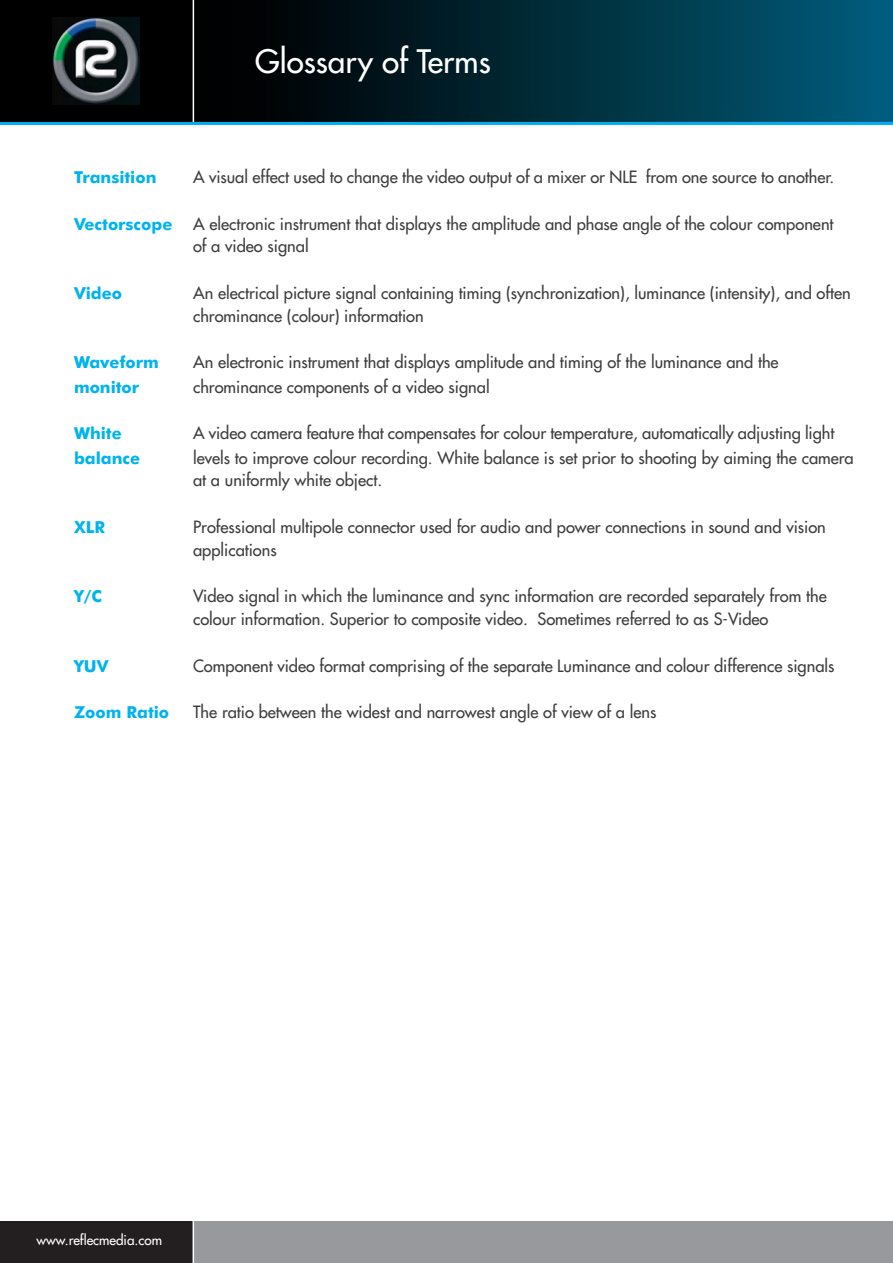
<style>
.page{position:relative;width:893px;height:1263px;background:#fff}
.page>*{position:absolute;margin:0;border:0;box-sizing:border-box;transform-origin:0 0}
.t1{font:31.5px "Futura";color:#fff}
.t2{font:16.5px/22.6px "Futura";color:#3e3e3f}
.t3{font:700 16.5px "Futura BT";color:#00b3ef}
.t4{font:13.5px "Futura";color:#fff}
</style>
<div class="page">
<div style="left:193px;top:1221px;width:700px;height:42px;background:#97999c"></div>
<div style="left:0;top:1221px;width:193px;height:42px;background:#231f20"></div>
<div style="left:0;top:0;width:893px;height:124px;background:linear-gradient(to right,#010000,#005672)"></div>
<hr style="left:193px;top:0;width:1px;height:123px;background:#fff">
<hr style="left:193px;top:1217px;width:1px;height:46px;background:#fff">
<img style="left:53px;top:18px;width:87px;height:87px">
<hr style="left:0;top:122px;width:893px;height:3px;background:#00aeef">
<h1 class="t1" style="left:255px;top:46px;width:237px">Glossary of Terms</h1>
<p class="t3" style="left:74px;top:170px;width:84px">Transition</p>
<p class="t2" style="left:193px;top:166px;width:643px">A visual effect used to change the video output of a mixer or NLE from one source to another.</p>
<p class="t3" style="left:74px;top:217px;width:100px">Vectorscope</p>
<p class="t2" style="left:193px;top:213px;width:642px">A electronic instrument that displays the amplitude and phase angle of the colour component of a video signal</p>
<p class="t3" style="left:74px;top:286px;width:50px">Video</p>
<p class="t2" style="left:193px;top:283px;width:659px">An electrical picture signal containing timing (synchronization), luminance (intensity), and often chrominance (colour) information</p>
<p class="t3" style="left:74px;top:356px;width:86px">Waveform</p>
<p class="t2" style="left:193px;top:352px;width:587px">An electronic instrument that displays amplitude and timing of the luminance and the</p>
<p class="t3" style="left:74px;top:380px;width:67px">monitor</p>
<p class="t2" style="left:193px;top:376px;width:298px">chrominance components of a video signal</p>
<p class="t3" style="left:74px;top:427px;width:49px">White</p>
<p class="t2" style="left:193px;top:423px;width:643px">A video camera feature that compensates for colour temperature, automatically adjusting light</p>
<p class="t3" style="left:74px;top:451px;width:68px">balance</p>
<p class="t2" style="left:193px;top:447px;width:662px">levels to improve colour recording. White balance is set prior to shooting by aiming the camera at a uniformly white object.</p>
<p class="t3" style="left:74px;top:520px;width:32px">XLR</p>
<p class="t2" style="left:193px;top:517px;width:634px">Professional multipole connector used for audio and power connections in sound and vision applications</p>
<p class="t3" style="left:74px;top:590px;width:29px">Y/C</p>
<p class="t2" style="left:193px;top:586px;width:635px">Video signal in which the luminance and sync information are recorded separately from the colour information. Superior to composite video. Sometimes referred to as S-Video</p>
<p class="t3" style="left:74px;top:659px;width:36px">YUV</p>
<p class="t2" style="left:193px;top:655px;width:643px">Component video format comprising of the separate Luminance and colour difference signals</p>
<p class="t3" style="left:74px;top:706px;width:97px">Zoom Ratio</p>
<p class="t2" style="left:193px;top:702px;width:465px">The ratio between the widest and narrowest angle of view of a lens</p>
<p class="t4" style="left:37px;top:1233px;width:127px">www.reflecmedia.com</p>
</div>
